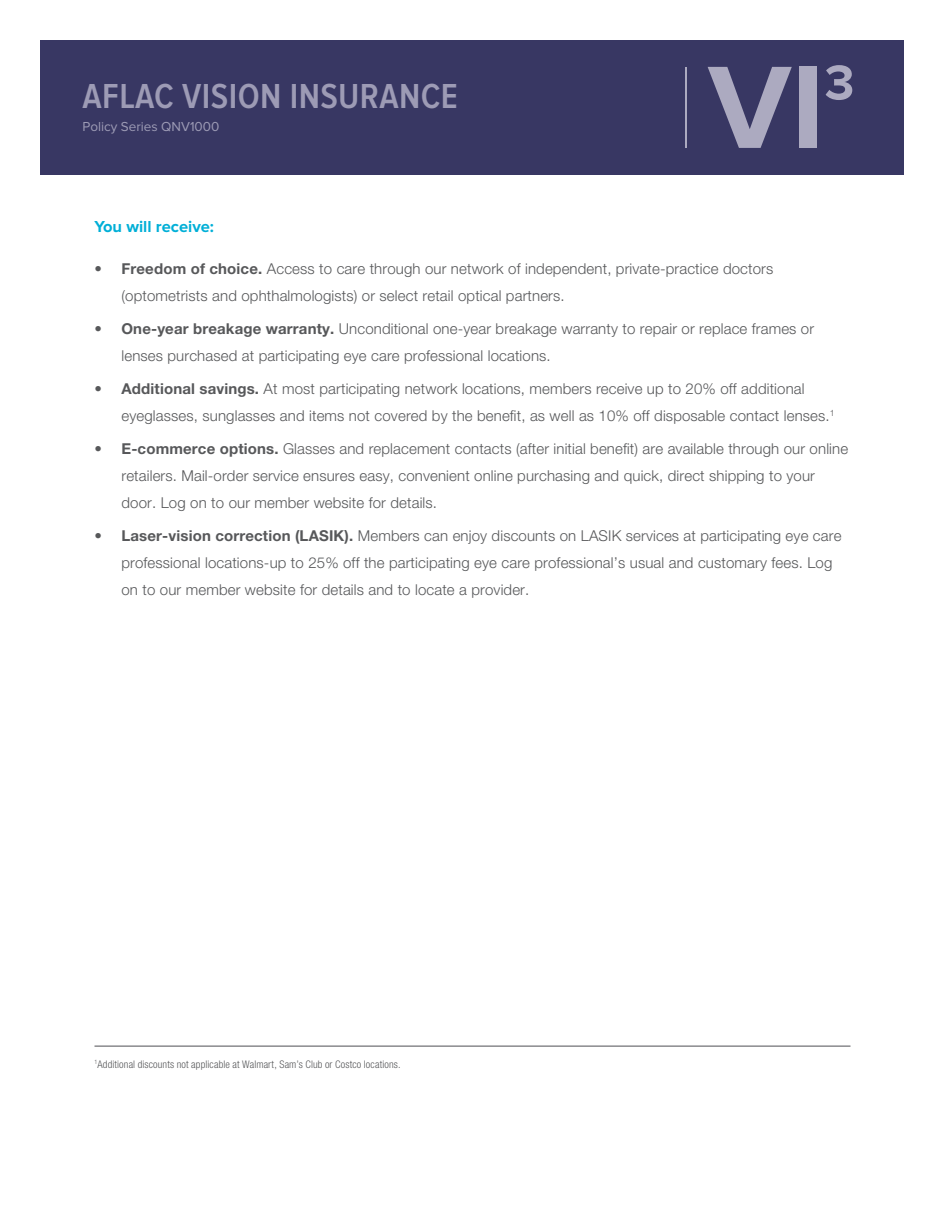
<style>
.page{position:relative;width:945px;height:1215px;background:#fff}
.page>*{position:absolute;margin:0;border:0;box-sizing:border-box;transform-origin:0 0}
.t1{font:700 121.5px "Proxima Nova";color:#acaac0}
.t2{font:700 50.7px "Proxima Nova";color:#acaac0}
.t3{font:600 36px "Proxima Nova Cond";letter-spacing:.01em;color:#9d9bb5}
.t4{font:700 16.5px "Proxima Nova";color:#00afd7}
.t5{font:300 15px/27px "Helvetica Neue CELT";letter-spacing:.01em;color:#57585a}
.t6{font:13.5px "Proxima Nova";color:#9d9bb5}
.t7{font:300 condensed 10.5px "Helvetica Neue LTCE";letter-spacing:.015em;color:#57585a}
.s1{font-weight:700}
</style>
<div class="page">
<hr style="left:94px;top:1046px;width:756px;height:1px;background:#636366">
<div style="left:40px;top:40px;width:864px;height:136px;background:#383763"></div>
<hr style="left:685px;top:68px;width:2px;height:80px;background:#acaac0">
<h3 class="t3" style="left:83px;top:76px;width:377px">AFLAC VISION INSURANCE</h3>
<p class="t6" style="left:83px;top:118px;width:138px">Policy Series QNV1000</p>
<h1 class="t1" style="left:708px;top:37px;width:118px">VI</h1>
<h2 class="t2" style="left:825px;top:53px;width:31px">3</h2>
<p class="t4" style="left:94px;top:217px;width:121px">You will receive:</p>
<p class="t5" style="left:122px;top:255px;width:653px;text-indent:-27px"><span class="s1">• Freedom of choice.</span> Access to care through our network of independent, private-practice doctors (optometrists and ophthalmologists) or select retail optical partners.</p>
<p class="t5" style="left:122px;top:315px;width:694px;text-indent:-27px"><span class="s1">• One-year breakage warranty.</span> Unconditional one-year breakage warranty to repair or replace frames or lenses purchased at participating eye care professional locations.</p>
<p class="t5" style="left:122px;top:375px;width:715px;text-indent:-27px"><span class="s1">• Additional savings.</span> At most participating network locations, members receive up to 20% off additional eyeglasses, sunglasses and items not covered by the benefit, as well as 10% off disposable contact lenses.<sup>1</sup></p>
<p class="t5" style="left:121px;top:435px;width:728px;text-indent:-27px"><span class="s1">• E-commerce options.</span> Glasses and replacement contacts (after initial benefit) are available through our online retailers. Mail-order service ensures easy, convenient online purchasing and quick, direct shipping to your door. Log on to our member website for details.</p>
<p class="t5" style="left:121px;top:522px;width:721px;text-indent:-27px"><span class="s1">• Laser-vision correction (LASIK).</span> Members can enjoy discounts on LASIK services at participating eye care professional locations-up to 25% off the participating eye care professional’s usual and customary fees. Log on to our member website for details and to locate a provider.</p>
<p class="t7" style="left:94px;top:1058px;width:308px"><sup>1</sup>Additional discounts not applicable at Walmart, Sam’s Club or Costco locations.</p>
</div>
